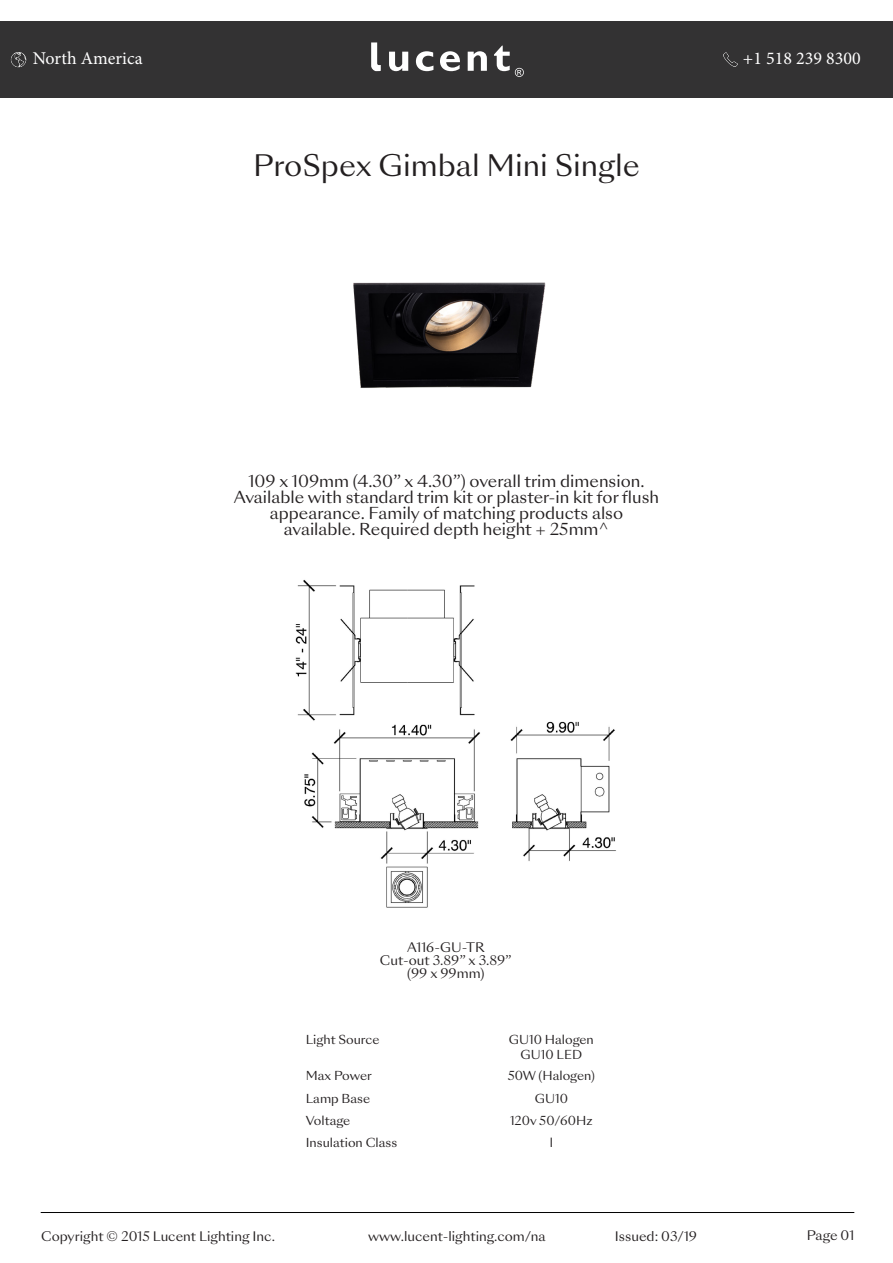
<style>
.page{position:relative;width:893px;height:1263px;background:#fff}
.page>*{position:absolute;margin:0;border:0;box-sizing:border-box;transform-origin:0 0}
.t1{font:28.65px "Sang Bleu Sunrise";color:#231f20}
.t2{font:18px "Minion Pro";color:#fff}
.bullet_points{font:15.9px/15.9px "Sang Bleu Sunrise";color:#231f20;text-align:center}
.bullet_point{font:12.75px "Sang Bleu Sunrise";color:#231f20}
.t3{font:12px "Sang Bleu Sunrise";color:#231f20}
</style>
<div class="page">
<hr style="left:41px;top:1212px;width:813px;height:1px;background:#000">
<div style="left:0;top:21px;width:893px;height:77px;background:#333233"></div>
<svg style="left:389px;top:52px;width:19px;height:19px"></svg>
<svg style="left:416px;top:51px;width:17px;height:20px"></svg>
<svg style="left:440px;top:51px;width:20px;height:20px"></svg>
<svg style="left:468px;top:51px;width:19px;height:20px"></svg>
<svg style="left:371px;top:42px;width:10px;height:29px"></svg>
<svg style="left:494px;top:46px;width:30px;height:31px"></svg>
<img style="left:11px;top:52px;width:15px;height:15px">
<img style="left:723px;top:52px;width:15px;height:15px">
<img style="left:353px;top:282px;width:193px;height:106px">
<img style="left:295px;top:579px;width:321px;height:329px">
<p class="t2" style="left:33px;top:47px;width:111px">North America</p>
<p class="t2" style="left:743px;top:47px;width:119px">+1 518 239 8300</p>
<p class="t1" style="left:253px;top:146px;width:388px">ProSpex Gimbal Mini Single</p>
<p class="bullet_points" style="left:234px;top:474px;width:427px">109 x 109mm (4.30” x 4.30”) overall trim dimension.<br>Available with standard trim kit or plaster-in kit for flush appearance. Family of matching products also</p>
<p class="bullet_points" style="left:284px;top:522px;width:327px">available. Required depth height + 25mm^</p>
<p class="bullet_point" style="left:407px;top:939px;width:79px">A116-GU-TR</p>
<p class="bullet_point" style="left:380px;top:951px;width:133px">Cut-out 3.89” x 3.89”</p>
<p class="bullet_point" style="left:407px;top:964px;width:79px">(99 x 99mm)</p>
<p class="t3" style="left:306px;top:1031px;width:75px">Light Source</p>
<p class="t3" style="left:509px;top:1031px;width:87px">GU10 Halogen</p>
<p class="t3" style="left:521px;top:1046px;width:63px">GU10 LED</p>
<p class="t3" style="left:306px;top:1067px;width:68px">Max Power</p>
<p class="t3" style="left:508px;top:1067px;width:89px">50W (Halogen)</p>
<p class="t3" style="left:306px;top:1090px;width:66px">Lamp Base</p>
<p class="t3" style="left:535px;top:1090px;width:35px">GU10</p>
<p class="t3" style="left:306px;top:1112px;width:46px">Voltage</p>
<p class="t3" style="left:510px;top:1112px;width:84px">120v 50/60Hz</p>
<p class="t3" style="left:306px;top:1135px;width:93px">Insulation Class</p>
<p class="t3" style="left:550px;top:1135px;width:5px">l</p>
<p class="bullet_point" style="left:41px;top:1227px;width:235px">Copyright © 2015 Lucent Lighting Inc.</p>
<p class="bullet_point" style="left:368px;top:1227px;width:179px">www.lucent-lighting.com/na</p>
<p class="bullet_point" style="left:615px;top:1227px;width:84px">Issued: 03/19</p>
<p class="bullet_point" style="left:807px;top:1227px;width:49px">Page 01</p>
</div>
